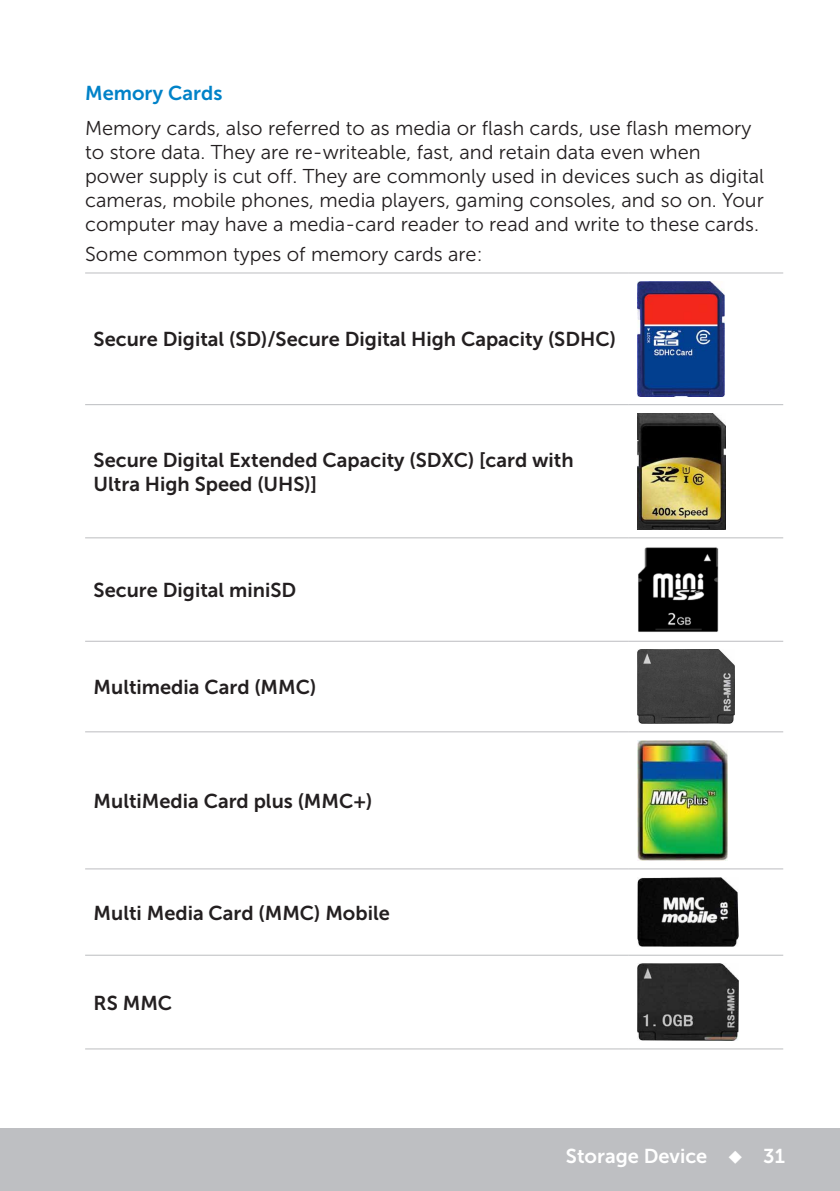
<style>
.page{position:relative;width:840px;height:1191px;background:#fff}
.page>*{position:absolute;margin:0;border:0;box-sizing:border-box;transform-origin:0 0}
.Paragraph{font:20px/24px "Museo Sans For Dell 300";color:#231f20}
.Table_Paragraph{font:20px/24px "Museo Sans For Dell 700";color:#231f20}
.t1{font:20px "Museo Sans For Dell 700";color:#fff}
.Head3{font:20px "Museo Sans For Dell 700";color:#0082c8}
</style>
<div class="page">
<div style="left:0;top:1128px;width:839px;height:63px;background:#bebfc2"></div>
<hr style="left:85px;top:272px;width:543px;height:1px;background:#bcbdc0">
<hr style="left:628px;top:272px;width:154px;height:1px;background:#bcbdc0">
<hr style="left:85px;top:404px;width:543px;height:1px;background:#bcbdc0">
<hr style="left:628px;top:404px;width:154px;height:1px;background:#bcbdc0">
<hr style="left:85px;top:537px;width:543px;height:1px;background:#bcbdc0">
<hr style="left:628px;top:537px;width:154px;height:1px;background:#bcbdc0">
<hr style="left:85px;top:641px;width:543px;height:1px;background:#bcbdc0">
<hr style="left:628px;top:641px;width:154px;height:1px;background:#bcbdc0">
<hr style="left:85px;top:731px;width:543px;height:1px;background:#bcbdc0">
<hr style="left:628px;top:731px;width:154px;height:1px;background:#bcbdc0">
<hr style="left:85px;top:868px;width:543px;height:1px;background:#bcbdc0">
<hr style="left:628px;top:868px;width:154px;height:1px;background:#bcbdc0">
<hr style="left:85px;top:954px;width:543px;height:1px;background:#bcbdc0">
<hr style="left:628px;top:954px;width:154px;height:1px;background:#bcbdc0">
<hr style="left:85px;top:1048px;width:543px;height:1px;background:#bcbdc0">
<hr style="left:628px;top:1048px;width:154px;height:1px;background:#bcbdc0">
<img style="left:637px;top:281px;width:86px;height:115px">
<img style="left:637px;top:413px;width:87px;height:116px">
<img style="left:638px;top:547px;width:79px;height:85px">
<img style="left:637px;top:650px;width:97px;height:73px">
<img style="left:637px;top:740px;width:90px;height:120px">
<img style="left:637px;top:877px;width:100px;height:69px">
<img style="left:637px;top:963px;width:100px;height:77px">
<p class="Head3" style="left:85px;top:82px;width:139px">Memory Cards</p>
<p class="Paragraph" style="left:85px;top:117px;width:680px">Memory cards, also referred to as media or flash cards, use flash memory to store data. They are re-writeable, fast, and retain data even when<br>power supply is cut off. They are commonly used in devices such as digital cameras, mobile phones, media players, gaming consoles, and so on. Your computer may have a media-card reader to read and write to these cards.</p>
<p class="Paragraph" style="left:85px;top:242px;width:398px">Some common types of memory cards are:</p>
<p class="Table_Paragraph" style="left:94px;top:327px;width:523px">Secure Digital (SD)/Secure Digital High Capacity (SDHC)</p>
<p class="Table_Paragraph" style="left:94px;top:448px;width:481px">Secure Digital Extended Capacity (SDXC) [card with<br>Ultra High Speed (UHS)]</p>
<p class="Table_Paragraph" style="left:94px;top:578px;width:204px">Secure Digital miniSD</p>
<p class="Table_Paragraph" style="left:94px;top:675px;width:224px">Multimedia Card (MMC)</p>
<p class="Table_Paragraph" style="left:94px;top:789px;width:280px">MultiMedia Card plus (MMC+)</p>
<p class="Table_Paragraph" style="left:94px;top:900px;width:297px">Multi Media Card (MMC) Mobile</p>
<p class="Table_Paragraph" style="left:94px;top:990px;width:80px">RS MMC</p>
<p class="t1" style="left:565px;top:1144px;width:220px">Storage Device ◆ 31</p>
</div>
